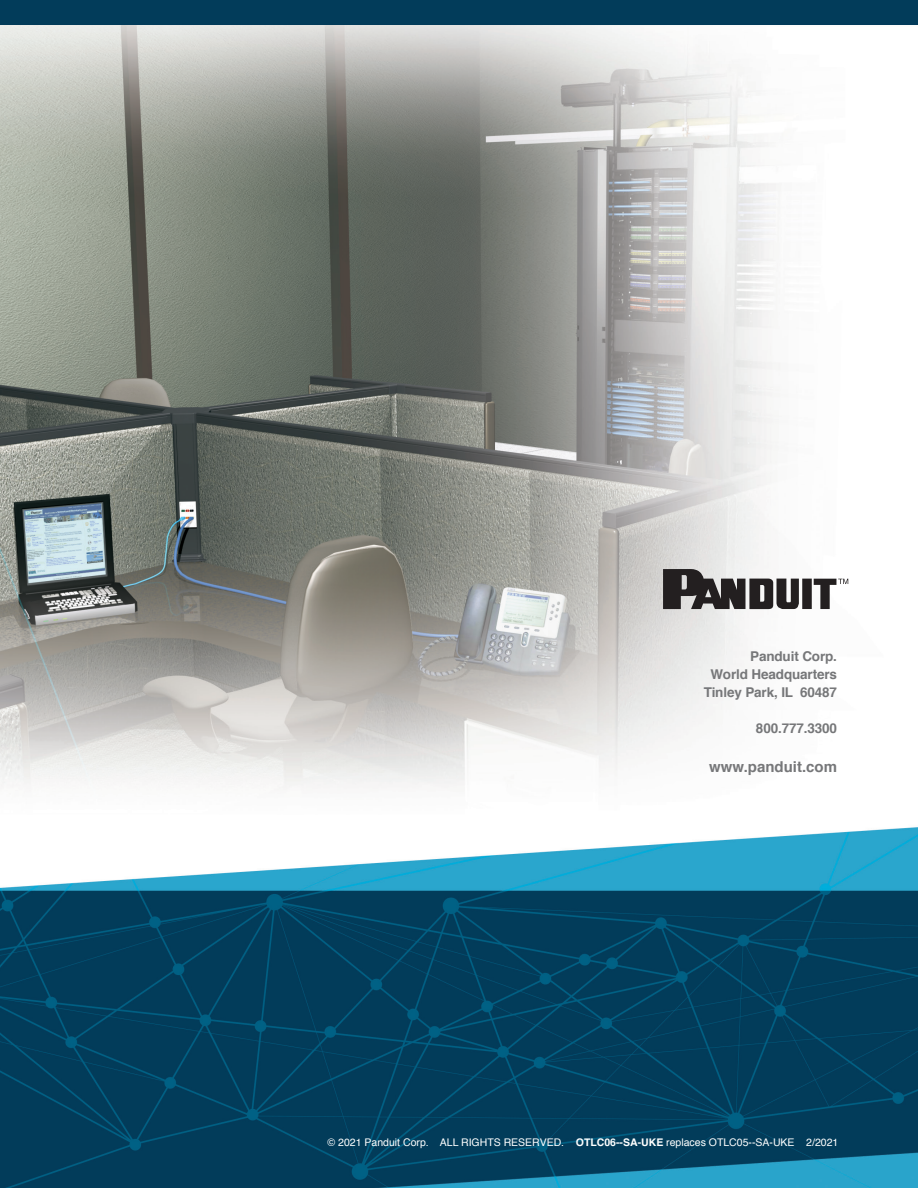
<style>
.page{position:relative;width:918px;height:1188px;background:#fff}
.page>*{position:absolute;margin:0;border:0;box-sizing:border-box;transform-origin:0 0}
.t1{font:700 15px "Helvetica";color:#767779}
.t2{font:700 13.5px "Helvetica";letter-spacing:-.01em;color:#767779}
.t3{font:10.5px "Helvetica";color:#fff}
.s1{font-weight:700}
</style>
<div class="page">
<img style="left:0;top:0;width:918px;height:1188px">
<svg style="left:663px;top:569px;width:185px;height:40px"></svg>
<p class="t2" style="left:750px;top:646px;width:88px">Panduit Corp.</p>
<p class="t2" style="left:711px;top:664px;width:128px">World Headquarters</p>
<p class="t2" style="left:704px;top:682px;width:135px">Tinley Park, IL 60487</p>
<p class="t2" style="left:756px;top:718px;width:83px">800.777.3300</p>
<p class="t1" style="left:709px;top:755px;width:129px">www.panduit.com</p>
<p class="t3" style="left:328px;top:1134px;width:512px">© 2021 Panduit Corp. ALL RIGHTS RESERVED. <span class="s1">OTLC06--SA-UKE</span> replaces OTLC05--SA-UKE 2/2021</p>
</div>
